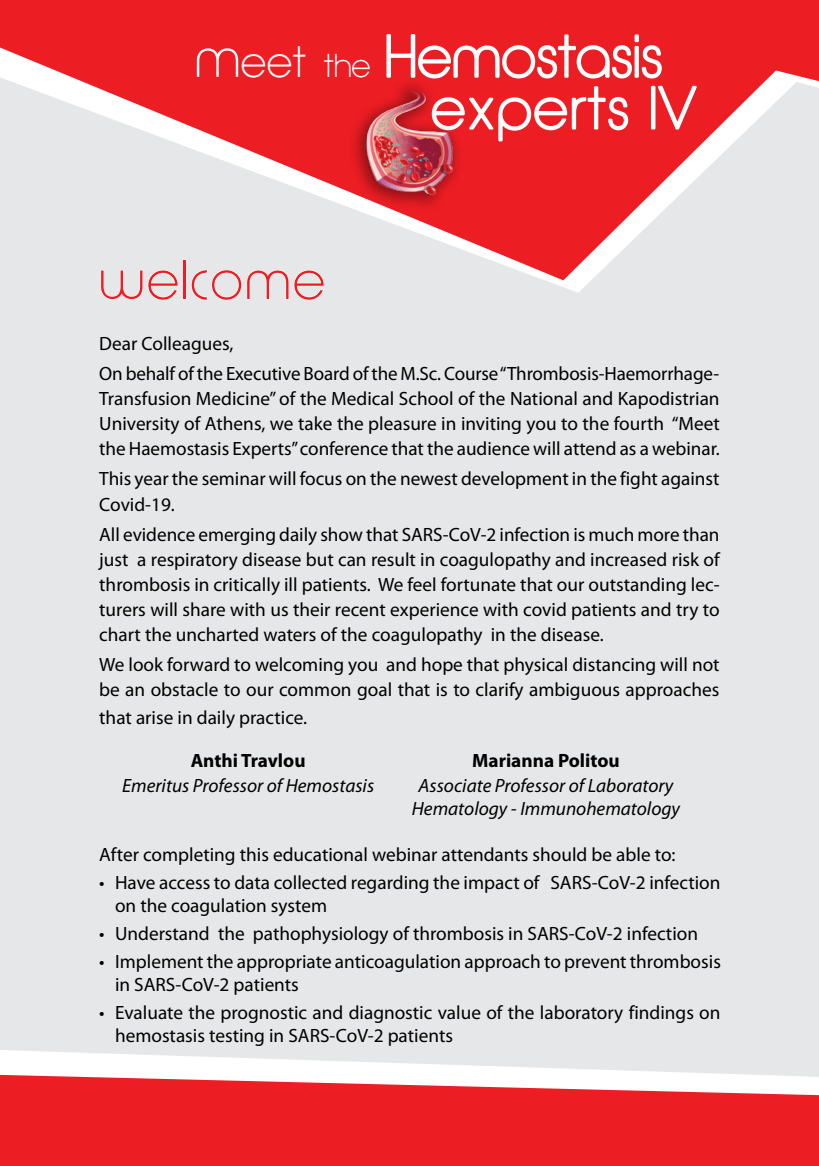
<style>
.page{position:relative;width:819px;height:1166px;background:#fff}
.page>*{position:absolute;margin:0;border:0;box-sizing:border-box;transform-origin:0 0}
.t1{font:56.18px/51.8px "Aka Acid Quinfo";letter-spacing:.015em;color:#fff}
.t2{font:52.5px "Aka Acid Quinfo";letter-spacing:.05em;color:#ed1d24}
.t3{font:19.25px/25.2px "Myriad Pro";color:#000}
.t4{font:italic 19.25px/22.8px "Myriad Pro";color:#000;text-align:center}
.t5{font:700 19.25px "Myriad Pro";color:#000}
.s1{font-size:52.5px}
.s2{font-size:42px}
.s3{font-size:31.5px}
</style>
<div class="page">
<div style="left:0;top:280px;width:819px;height:795px;background:#e6e7e8"></div>
<svg style="left:0;top:0;width:819px;height:280px;background:#eb9295"></svg>
<svg style="left:0;top:1075px;width:819px;height:91px;background:#ee353b"></svg>
<svg style="left:100px;top:270px;width:78px;height:31px"></svg>
<div style="left:183px;top:260px;width:3px;height:39px;border:1px solid #fff"></div>
<svg style="left:191px;top:269px;width:133px;height:32px"></svg>
<svg style="left:385px;top:0;width:434px;height:142px;background:#ef474d"></svg>
<div style="left:347px;top:76px;width:117px;height:137px;background:#000;opacity:.4"></div>
<img style="left:364px;top:87px;width:91px;height:110px">
<h1 class="t1" style="left:431px;top:31px;width:267px;text-indent:-236px"><span class="s1">m</span><span class="s2">eet</span> <span class="s3">the</span> Hemostasis experts IV</h1>
<h2 class="t2" style="left:99px;top:247px;width:227px">welcome</h2>
<p class="t3" style="left:99px;top:328px;width:621px;line-height:30.1px">Dear Colleagues,<br>On behalf of the Executive Board of the M.Sc. Course “Thrombosis-Haemorrhage-</p>
<p class="t3" style="left:99px;top:386px;width:622px;text-align:justify">Transfusion Medicine” of the Medical School of the National and Kapodistrian University of Athens, we take the pleasure in inviting you to the fourth “Meet the Haemostasis Experts” conference that the audience will attend as a webinar.</p>
<p class="t3" style="left:99px;top:466px;width:621px">This year the seminar will focus on the newest development in the fight against<br>Covid-19.</p>
<p class="t3" style="left:99px;top:521px;width:622px;text-align:justify">All evidence emerging daily show that SARS-CoV-2 infection is much more than just a respiratory disease but can result in coagulopathy and increased risk of thrombosis in critically ill patients. We feel fortunate that our outstanding lec&shy;turers will share with us their recent experience with covid patients and try to chart the uncharted waters of the coagulopathy in the disease.</p>
<p class="t3" style="left:99px;top:652px;width:622px">We look forward to welcoming you and hope that physical distancing will not be an obstacle to our common goal that is to clarify ambiguous approaches</p>
<p class="t3" style="left:99px;top:705px;width:209px">that arise in daily practice.</p>
<p class="t5" style="left:191px;top:748px;width:116px">Anthi Travlou</p>
<p class="t5" style="left:472px;top:748px;width:149px">Marianna Politou</p>
<p class="t4" style="left:122px;top:773px;width:253px">Emeritus Professor of Hemostasis</p>
<p class="t4" style="left:412px;top:773px;width:270px">Associate Professor of Laboratory<br>Hematology - Immunohematology</p>
<p class="t3" style="left:99px;top:842px;width:577px">After completing this educational webinar attendants should be able to:</p>
<p class="t3" style="left:115px;top:871px;width:607px;line-height:22.9px;text-indent:-16px">• Have access to data collected regarding the impact of SARS-CoV-2 infection on the coagulation system</p>
<p class="t3" style="left:99px;top:921px;width:600px">• Understand the pathophysiology of thrombosis in SARS-CoV-2 infection</p>
<p class="t3" style="left:115px;top:950px;width:607px;line-height:23.1px;text-indent:-16px">• Implement the appropriate anticoagulation approach to prevent thrombosis in SARS-CoV-2 patients</p>
<p class="t3" style="left:115px;top:1001px;width:607px;line-height:22.9px;text-indent:-16px">• Evaluate the prognostic and diagnostic value of the laboratory findings on hemostasis testing in SARS-CoV-2 patients</p>
</div>
